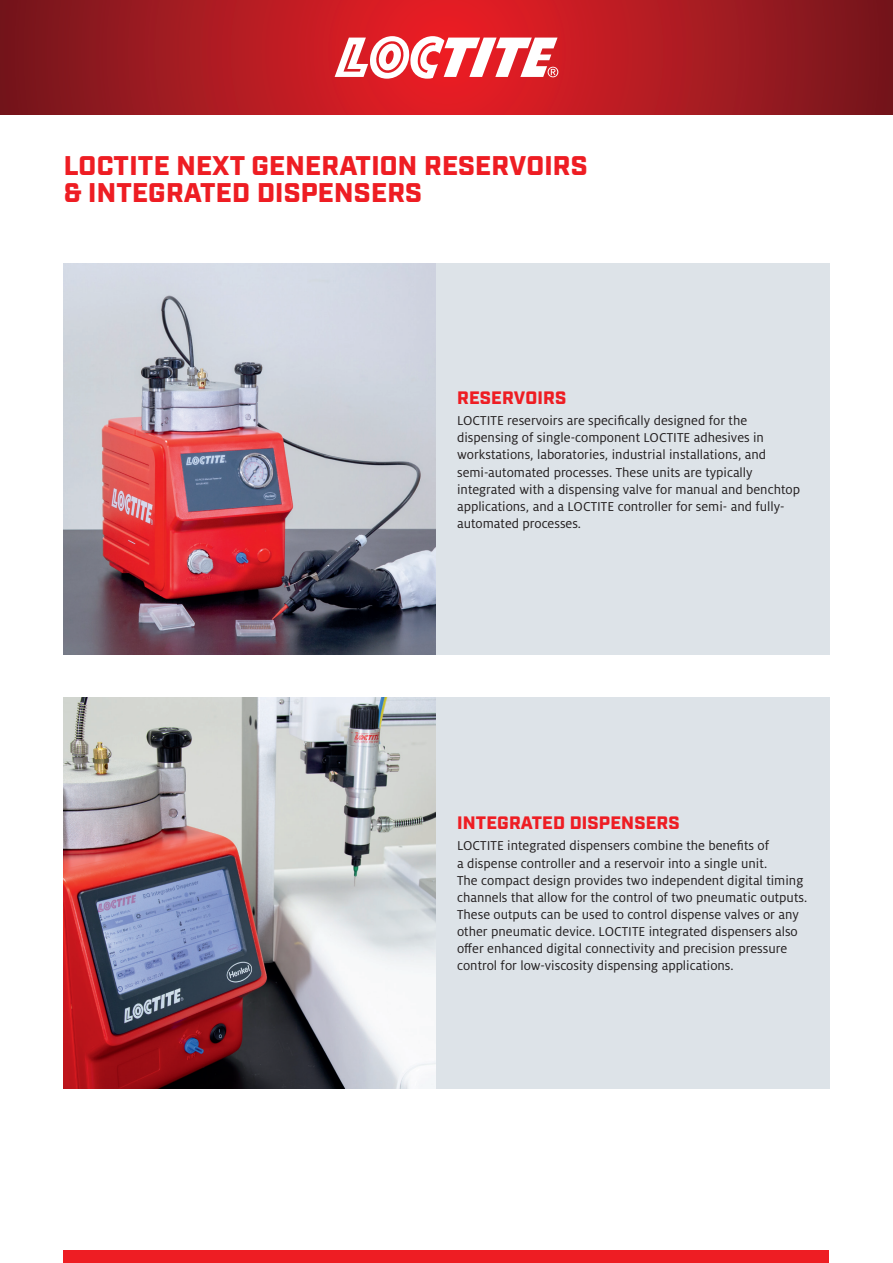
<style>
.page{position:relative;width:893px;height:1263px;background:#fff}
.page>*{position:absolute;margin:0;border:0;box-sizing:border-box;transform-origin:0 0}
.t1{font:900 27px/27px "Industry";letter-spacing:.01em;color:#ee1d23}
.t2{font:900 18px "Industry";letter-spacing:.01em;color:#ee1d23}
.t3{font:14.25px/17.1px "Henkel Milo";color:#231f20}
</style>
<div class="page">
<svg style="left:0;top:0;width:893px;height:115px;background:#aa1a21"></svg>
<svg style="left:335px;top:36px;width:223px;height:43px"></svg>
<div style="left:64px;top:1250px;width:765px;height:13px;background:#ee1d23"></div>
<img style="left:64px;top:697px;width:372px;height:392px">
<img style="left:64px;top:264px;width:372px;height:391px">
<div style="left:436px;top:264px;width:393px;height:391px;background:#dde3e8"></div>
<div style="left:436px;top:697px;width:393px;height:392px;background:#dde3e8"></div>
<h1 class="t1" style="left:64px;top:154px;width:525px">LOCTITE NEXT GENERATION RESERVOIRS &amp; INTEGRATED DISPENSERS</h1>
<p class="t2" style="left:457px;top:387px;width:111px">RESERVOIRS</p>
<p class="t3" style="left:457px;top:412px;width:344px">LOCTITE reservoirs are specifically designed for the dispensing of single-component LOCTITE adhesives in workstations, laboratories, industrial installations, and semi-automated processes. These units are typically integrated with a dispensing valve for manual and benchtop applications, and a LOCTITE controller for semi- and fully&shy;automated processes.</p>
<p class="t2" style="left:457px;top:812px;width:224px">INTEGRATED DISPENSERS</p>
<p class="t3" style="left:457px;top:837px;width:352px">LOCTITE integrated dispensers combine the benefits of<br>a dispense controller and a reservoir into a single unit.<br>The compact design provides two independent digital timing channels that allow for the control of two pneumatic outputs.<br>These outputs can be used to control dispense valves or any other pneumatic device. LOCTITE integrated dispensers also offer enhanced digital connectivity and precision pressure control for low-viscosity dispensing applications.</p>
</div>
